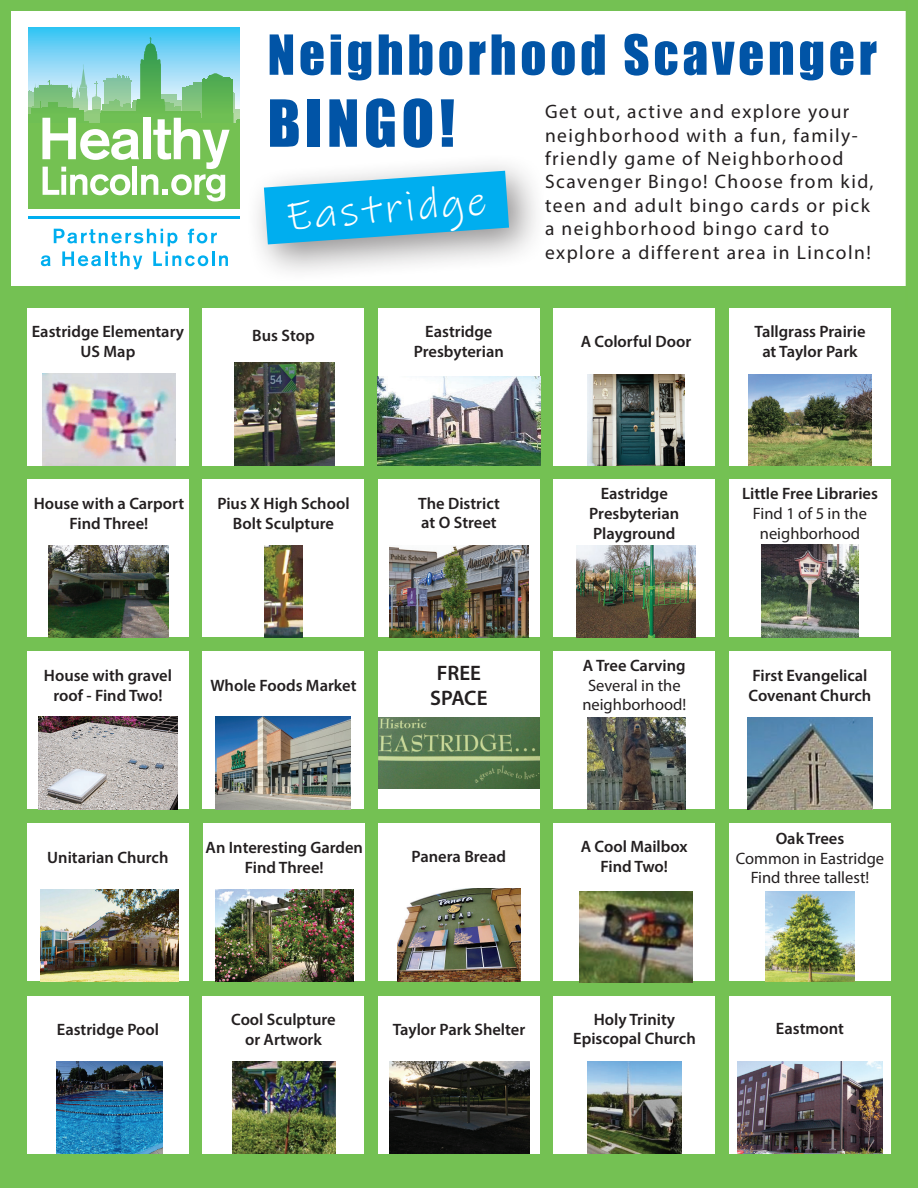
<style>
.page{position:relative;width:918px;height:1188px;background:#fff}
.page>*{position:absolute;margin:0;border:0;box-sizing:border-box;transform-origin:0 0}
.t1{font:60px "Impact";letter-spacing:.075em;color:#0154a6}
.t2{font:51px "Impact";letter-spacing:.075em;color:#0154a6}
.t3{font:42px "Ink Free";color:#fff}
.t4{font:600 21px/25.2px "Myriad Pro";color:#231f20;text-align:center}
.t5{font:19.5px/23.4px "Myriad Pro";letter-spacing:.075em;color:#231f20}
.t6{font:600 16.5px/19.8px "Myriad Pro";color:#231f20;text-align:center}
.t7{font:16.5px/19.8px "Myriad Pro";color:#231f20;text-align:center}
</style>
<div class="page">
<div style="left:0;top:286px;width:918px;height:902px;background:#74c153"></div>
<div style="left:27px;top:308px;width:162px;height:158px;background:#fff"></div>
<div style="left:202px;top:308px;width:162px;height:158px;background:#fff"></div>
<div style="left:378px;top:308px;width:162px;height:158px;background:#fff"></div>
<div style="left:554px;top:308px;width:162px;height:158px;background:#fff"></div>
<div style="left:729px;top:308px;width:162px;height:158px;background:#fff"></div>
<div style="left:27px;top:480px;width:162px;height:157px;background:#fff"></div>
<div style="left:27px;top:651px;width:162px;height:158px;background:#fff"></div>
<div style="left:27px;top:824px;width:162px;height:157px;background:#fff"></div>
<div style="left:27px;top:996px;width:162px;height:158px;background:#fff"></div>
<div style="left:202px;top:480px;width:162px;height:157px;background:#fff"></div>
<div style="left:378px;top:480px;width:162px;height:157px;background:#fff"></div>
<div style="left:554px;top:480px;width:162px;height:157px;background:#fff"></div>
<div style="left:729px;top:480px;width:162px;height:157px;background:#fff"></div>
<div style="left:202px;top:651px;width:162px;height:158px;background:#fff"></div>
<div style="left:378px;top:651px;width:162px;height:158px;background:#fff"></div>
<div style="left:554px;top:651px;width:162px;height:158px;background:#fff"></div>
<div style="left:729px;top:651px;width:162px;height:158px;background:#fff"></div>
<div style="left:203px;top:823px;width:162px;height:158px;background:#fff"></div>
<div style="left:378px;top:823px;width:162px;height:158px;background:#fff"></div>
<div style="left:554px;top:823px;width:162px;height:158px;background:#fff"></div>
<div style="left:729px;top:823px;width:162px;height:158px;background:#fff"></div>
<div style="left:202px;top:996px;width:162px;height:158px;background:#fff"></div>
<div style="left:378px;top:996px;width:162px;height:158px;background:#fff"></div>
<div style="left:554px;top:996px;width:162px;height:158px;background:#fff"></div>
<div style="left:729px;top:996px;width:162px;height:158px;background:#fff"></div>
<div style="left:0;top:0;width:11px;height:308px;background:#74c153"></div>
<div style="left:0;top:0;width:918px;height:11px;background:#74c153"></div>
<img style="left:42px;top:374px;width:133px;height:92px">
<img style="left:264px;top:546px;width:39px;height:91px">
<img style="left:234px;top:362px;width:101px;height:104px">
<img style="left:378px;top:377px;width:162px;height:89px">
<img style="left:577px;top:546px;width:118px;height:91px">
<img style="left:748px;top:717px;width:124px;height:92px">
<img style="left:40px;top:889px;width:139px;height:92px">
<img style="left:587px;top:1061px;width:95px;height:93px">
<img style="left:56px;top:1062px;width:107px;height:92px">
<img style="left:389px;top:1062px;width:140px;height:91px">
<img style="left:749px;top:374px;width:122px;height:92px">
<img style="left:389px;top:546px;width:139px;height:91px">
<img style="left:215px;top:716px;width:135px;height:93px">
<img style="left:397px;top:889px;width:124px;height:92px">
<img style="left:737px;top:1061px;width:146px;height:93px">
<img style="left:762px;top:545px;width:96px;height:92px">
<img style="left:38px;top:716px;width:139px;height:93px">
<img style="left:579px;top:892px;width:114px;height:90px">
<img style="left:233px;top:1062px;width:103px;height:92px">
<img style="left:49px;top:546px;width:120px;height:91px">
<img style="left:587px;top:374px;width:98px;height:92px">
<img style="left:215px;top:890px;width:138px;height:91px">
<img style="left:765px;top:892px;width:90px;height:89px">
<img style="left:587px;top:717px;width:98px;height:92px">
<img style="left:378px;top:717px;width:162px;height:71px">
<div style="left:906px;top:11px;width:12px;height:275px;background:#74c153"></div>
<div style="left:28px;top:124px;width:212px;height:85px;background:#74c152"></div>
<hr style="left:28px;top:216px;width:212px;height:3px;background:#00aeef">
<svg style="left:41px;top:229px;width:187px;height:40px"></svg>
<svg style="left:42px;top:155px;width:184px;height:46px"></svg>
<svg style="left:28px;top:28px;width:212px;height:127px;background:#88cfb4"></svg>
<div style="left:245px;top:152px;width:304px;height:132px;background:#231f20;opacity:.5"></div>
<svg style="left:264px;top:171px;width:245px;height:73px;background:#30b6e9"></svg>
<h2 class="t2" style="left:268px;top:15px;width:611px">Neighborhood Scavenger</h2>
<h1 class="t1" style="left:268px;top:77px;width:189px">BINGO!</h1>
<h3 class="t3" style="left:284px;top:185px;width:202px;rotate:-4deg">Eastridge</h3>
<p class="t5" style="left:545px;top:100px;width:330px">Get out, active and explore your neighborhood with a fun, family&shy;friendly game of Neighborhood<br>Scavenger Bingo! Choose from kid, teen and adult bingo cards or pick a neighborhood bingo card to explore a different area in Lincoln!</p>
<p class="t6" style="left:32px;top:321px;width:154px">Eastridge Elementary<br>US Map</p>
<p class="t6" style="left:252px;top:325px;width:64px">Bus Stop</p>
<p class="t6" style="left:414px;top:321px;width:92px">Eastridge<br>Presbyterian</p>
<p class="t6" style="left:581px;top:331px;width:112px">A Colorful Door</p>
<p class="t6" style="left:754px;top:321px;width:113px">Tallgrass Prairie at Taylor Park</p>
<p class="t6" style="left:34px;top:493px;width:152px">House with a Carport<br>Find Three!</p>
<p class="t6" style="left:217px;top:493px;width:134px">Pius X High School<br>Bolt Sculpture</p>
<p class="t6" style="left:589px;top:483px;width:92px">Eastridge<br>Presbyterian<br>Playground</p>
<p class="t6" style="left:742px;top:483px;width:137px">Little Free Libraries</p>
<p class="t6" style="left:418px;top:493px;width:83px;text-align:left">The District at O Street</p>
<p class="t7" style="left:753px;top:503px;width:116px">Find 1 of 5 in the neighborhood</p>
<p class="t6" style="left:44px;top:665px;width:130px">House with gravel roof - Find Two!</p>
<p class="t6" style="left:210px;top:675px;width:148px">Whole Foods Market</p>
<p class="t4" style="left:430px;top:660px;width:59px">FREE<br>SPACE</p>
<p class="t6" style="left:583px;top:655px;width:104px">A Tree Carving</p>
<p class="t7" style="left:582px;top:675px;width:105px">Several in the neighborhood!</p>
<p class="t6" style="left:749px;top:665px;width:124px;text-align:left">First Evangelical<br>Covenant Church</p>
<p class="t6" style="left:47px;top:847px;width:123px">Unitarian Church</p>
<p class="t6" style="left:412px;top:846px;width:96px">Panera Bread</p>
<p class="t6" style="left:581px;top:836px;width:108px">A Cool Mailbox<br>Find Two!</p>
<p class="t6" style="left:206px;top:837px;width:159px">An Interesting Garden<br>Find Three!</p>
<p class="t6" style="left:776px;top:828px;width:70px">Oak Trees</p>
<p class="t7" style="left:736px;top:848px;width:150px">Common in Eastridge<br>Find three tallest!</p>
<p class="t6" style="left:57px;top:1019px;width:104px">Eastridge Pool</p>
<p class="t6" style="left:231px;top:1009px;width:106px">Cool Sculpture or Artwork</p>
<p class="t6" style="left:393px;top:1019px;width:134px">Taylor Park Shelter</p>
<p class="t6" style="left:573px;top:1009px;width:124px">Holy Trinity<br>Episcopal Church</p>
<p class="t6" style="left:776px;top:1018px;width:69px">Eastmont</p>
</div>
